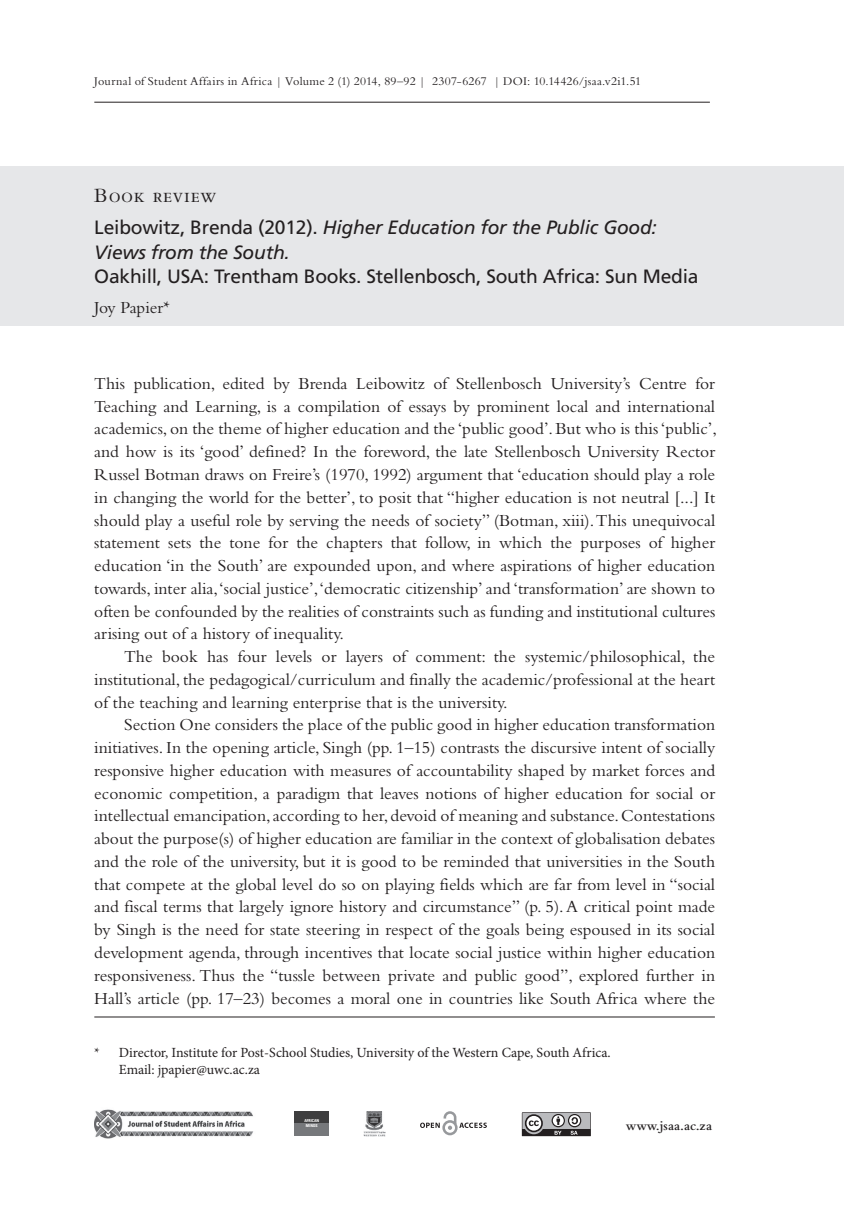
<style>
.page{position:relative;width:844px;height:1211px;background:#fff}
.page>*{position:absolute;margin:0;border:0;box-sizing:border-box;transform-origin:0 0}
.t1{font:21px "Bembo Std";letter-spacing:.03em;color:#231f20}
.t2{font:italic 19.25px/24.5px "Frutiger LT Std";letter-spacing:-.01em;color:#231f20}
.t3{font:19.25px "Frutiger LT Std";letter-spacing:-.01em;color:#231f20}
.t4{font:17.5px/22.8px "Bembo Std";color:#231f20;text-align:justify}
.t5{font:14px/17.5px "Minion Pro";letter-spacing:-.005em;color:#231f20}
.t6{font:600 13.65px "Bembo Std";letter-spacing:-.005em;color:#231f20}
.t7{font:12.25px "Bembo Std";letter-spacing:.025em;color:#231f20}
.t8{font:700 condensed 4.02px/4.2px "Univers LT Std";color:#fff;text-align:center}
.s1{font-style:normal}
.s2{font-family:"Minion Pro"}
</style>
<div class="page">
<hr style="left:94px;top:102px;width:615px;height:1px;background:#231f20">
<svg style="left:521px;top:1112px;width:69px;height:24px;background:#898889"></svg>
<svg style="left:420px;top:1111px;width:66px;height:24px"></svg>
<div style="left:294px;top:1111px;width:34px;height:12px;background:#3e3e3f"></div>
<div style="left:294px;top:1123px;width:34px;height:12px;background:#76787b"></div>
<img style="left:363px;top:1111px;width:22px;height:25px">
<img style="left:94px;top:1109px;width:159px;height:30px">
<div style="left:0;top:166px;width:843px;height:160px;background:#e6e7e9"></div>
<hr style="left:94px;top:1016px;width:620px;height:1px;background:#231f20">
<p class="t7" style="left:94px;top:74px;width:548px">Journal of Student Affairs in Africa | Volume 2 (1) 2014, 89–92 | 2307-6267 | DOI: 10.14426/jsaa.v2i1.51</p>
<p class="t1" style="left:94px;top:183px;width:124px">Book review</p>
<p class="t2" style="left:94px;top:215px;width:564px"><span class="s1">Leibowitz, Brenda (2012).</span> Higher Education for the Public Good:<br>Views from the South.</p>
<p class="t3" style="left:94px;top:265px;width:605px">Oakhill, USA: Trentham Books. Stellenbosch, South Africa: Sun Media</p>
<p class="t4" style="left:94px;top:295px;width:78px">Joy Papier<span class="s2">*</span></p>
<p class="t4" style="left:94px;top:372px;width:624px">This publication, edited by Brenda Leibowitz of Stellenbosch University’s Centre for Teaching and Learning, is a compilation of essays by prominent local and international academics, on the theme of higher education and the ‘public good’. But who is this ‘public’, and how is its ‘good’ defined? In the foreword, the late Stellenbosch University Rector Russel Botman draws on Freire’s (1970, 1992) argument that ‘education should play a role in changing the world for the better’, to posit that “higher education is not neutral [...] It should play a useful role by serving the needs of society” (Botman, xiii). This unequivocal statement sets the tone for the chapters that follow, in which the purposes of higher education ‘in the South’ are expounded upon, and where aspirations of higher education towards, inter alia, ‘social justice’, ‘democratic citizenship’ and ‘transformation’ are shown to often be confounded by the realities of constraints such as funding and institutional cultures arising out of a history of inequality.</p>
<p class="t4" style="left:94px;top:645px;width:622px;text-indent:30px">The book has four levels or layers of comment: the systemic/philosophical, the institutional, the pedagogical/curriculum and finally the academic/professional at the heart of the teaching and learning enterprise that is the university.</p>
<p class="t4" style="left:94px;top:713px;width:622px;text-indent:30px">Section One considers the place of the public good in higher education transformation initiatives. In the opening article, Singh (pp. 1–15) contrasts the discursive intent of socially responsive higher education with measures of accountability shaped by market forces and economic competition, a paradigm that leaves notions of higher education for social or intellectual emancipation, according to her, devoid of meaning and substance. Contestations about the purpose(s) of higher education are familiar in the context of globalisation debates and the role of the university, but it is good to be reminded that universities in the South that compete at the global level do so on playing fields which are far from level in “social and fiscal terms that largely ignore history and circumstance” (p. 5). A critical point made by Singh is the need for state steering in respect of the goals being espoused in its social development agenda, through incentives that locate social justice within higher education responsiveness. Thus the “tussle between private and public good”, explored further in Hall’s article (pp. 17–23) becomes a moral one in countries like South Africa where the</p>
<p class="t5" style="left:119px;top:1043px;width:493px;text-indent:-24px">* Director, Institute for Post-School Studies, University of the Western Cape, South Africa.<br>Email: jpapier@uwc.ac.za</p>
<p class="t8" style="left:304px;top:1118px;width:16px">AFRICAN<br>MINDS</p>
<p class="t6" style="left:625px;top:1117px;width:88px">www.jsaa.ac.za</p>
</div>
